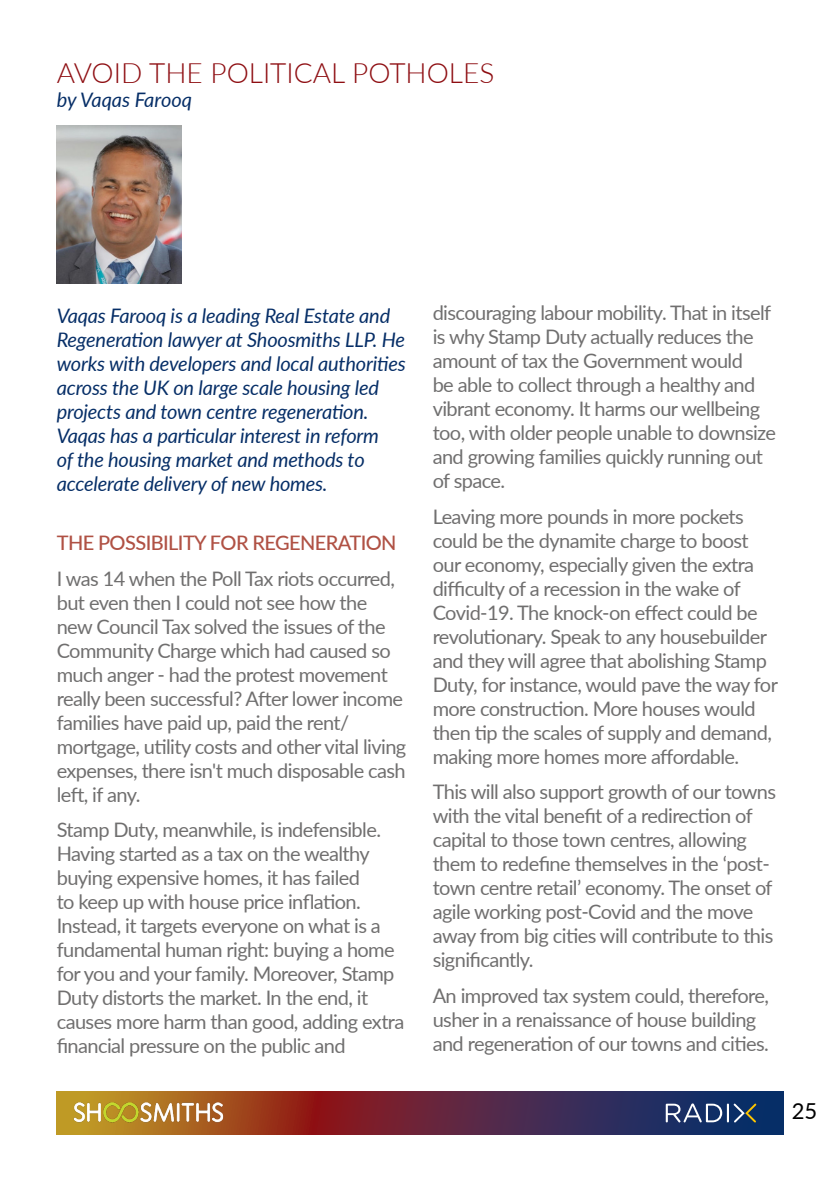
<style>
.page{position:relative;width:840px;height:1191px;background:#fff}
.page>*{position:absolute;margin:0;border:0;box-sizing:border-box;transform-origin:0 0}
.t1{font:300 28px "Lato";color:#8e0e12}
.t2{font:22px "Lato";color:#000}
.t3{font:20px/24px "Lato";letter-spacing:-.03em;color:#706f6f}
.t4{font:italic 20px/24px "Lato";letter-spacing:-.01em;color:#062e67}
.t5{font:500 20px "Lato";letter-spacing:-.03em;color:#b05144}
</style>
<div class="page">
<svg style="left:57px;top:1091px;width:726px;height:43px;background:#66363c"></svg>
<svg style="left:665px;top:1101px;width:92px;height:23px;background:#445980"></svg>
<img style="left:74px;top:1101px;width:151px;height:22px">
<img style="left:57px;top:126px;width:124px;height:157px">
<h1 class="t1" style="left:57px;top:53px;width:439px">AVOID THE POLITICAL POTHOLES</h1>
<p class="t4" style="left:57px;top:87px;width:137px">by Vaqas Farooq</p>
<p class="t4" style="left:57px;top:303px;width:350px">Vaqas Farooq is a leading Real Estate and Regeneration lawyer at Shoosmiths LLP. He works with developers and local authorities across the UK on large scale housing led projects and town centre regeneration.<br>Vaqas has a particular interest in reform<br>of the housing market and methods to accelerate delivery of new homes.</p>
<p class="t5" style="left:57px;top:528px;width:341px">THE POSSIBILITY FOR REGENERATION</p>
<p class="t3" style="left:57px;top:565px;width:351px">I was 14 when the Poll Tax riots occurred, but even then I could not see how the new Council Tax solved the issues of the Community Charge which had caused so much anger - had the protest movement really been successful? After lower income families have paid up, paid the rent/ mortgage, utility costs and other vital living expenses, there isn't much disposable cash left, if any.</p>
<p class="t3" style="left:57px;top:817px;width:349px">Stamp Duty, meanwhile, is indefensible.<br>Having started as a tax on the wealthy buying expensive homes, it has failed<br>to keep up with house price inflation.<br>Instead, it targets everyone on what is a fundamental human right: buying a home for you and your family. Moreover, Stamp Duty distorts the market. In the end, it causes more harm than good, adding extra financial pressure on the public and</p>
<p class="t3" style="left:432px;top:300px;width:345px">discouraging labour mobility. That in itself is why Stamp Duty actually reduces the amount of tax the Government would<br>be able to collect through a healthy and vibrant economy. It harms our wellbeing too, with older people unable to downsize and growing families quickly running out of space.</p>
<p class="t3" style="left:432px;top:503px;width:346px">Leaving more pounds in more pockets could be the dynamite charge to boost our economy, especially given the extra difficulty of a recession in the wake of Covid-19. The knock-on effect could be revolutionary. Speak to any housebuilder and they will agree that abolishing Stamp Duty, for instance, would pave the way for more construction. More houses would then tip the scales of supply and demand, making more homes more affordable.</p>
<p class="t3" style="left:432px;top:779px;width:345px">This will also support growth of our towns with the vital benefit of a redirection of capital to those town centres, allowing them to redefine themselves in the ‘post&shy;town centre retail’ economy. The onset of agile working post-Covid and the move away from big cities will contribute to this significantly.</p>
<p class="t3" style="left:432px;top:982px;width:337px">An improved tax system could, therefore, usher in a renaissance of house building and regeneration of our towns and cities.</p>
<p class="t2" style="left:791px;top:1095px;width:27px">25</p>
</div>
